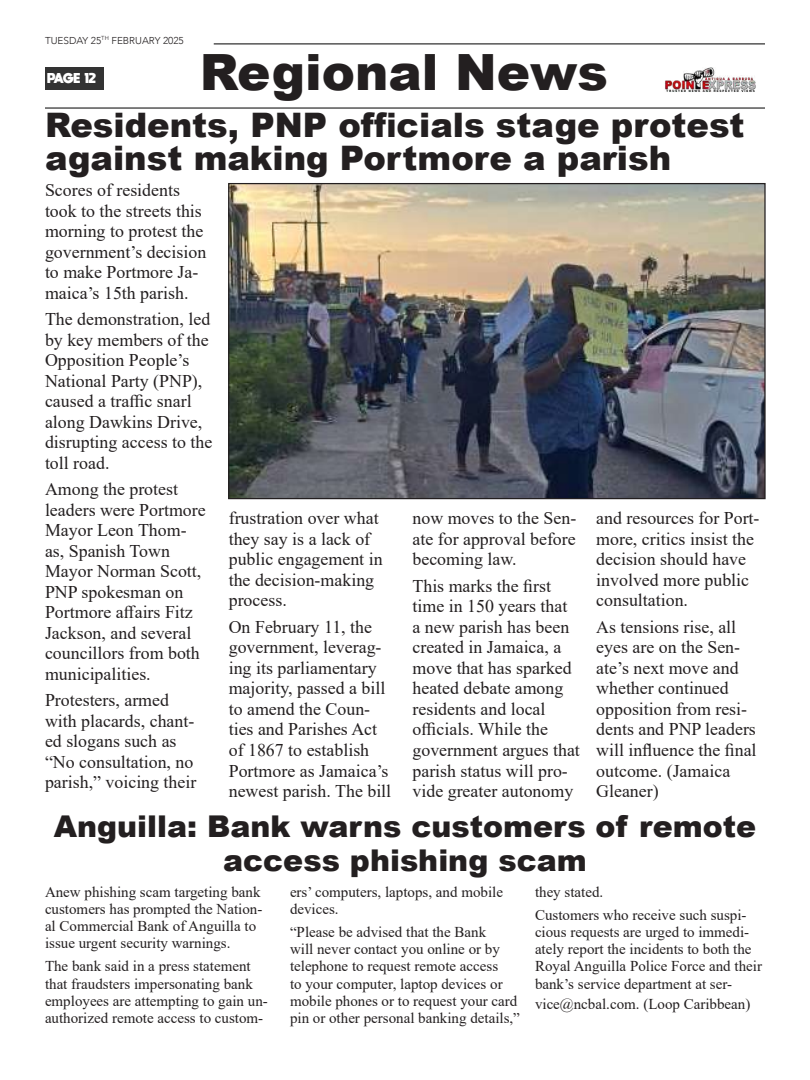
<style>
.page{position:relative;width:810px;height:1080px;background:#fff}
.page>*{position:absolute;margin:0;border:0;box-sizing:border-box;transform-origin:0 0}
.t1{font:900 50px "Arial";color:#231f20}
.t2{font:900 33.75px/33.8px "Arial";color:#231f20}
.t3{font:900 30px/34.5px "Arial";color:#231f20;text-align:center}
.t4{font:17.88px/20.5px "Times New Roman";color:#231f20}
.t5{font:15px/17.2px "Times New Roman";color:#231f20}
.t6{font:300 10px "Avenir";color:#231f20}
.t7{font:800 10px "moon get";letter-spacing:-.055em;color:#fff}
</style>
<div class="page">
<hr style="left:214px;top:43px;width:551px;height:2px;background:#333">
<div style="left:45px;top:67px;width:58px;height:22px;background:#333"></div>
<img style="left:665px;top:67px;width:91px;height:25px">
<hr style="left:45px;top:107px;width:720px;height:2px;background:#333">
<img style="left:230px;top:185px;width:534px;height:312px">
<p class="t6" style="left:45px;top:34px;width:140px">TUESDAY 25<sup>TH</sup> FEBRUARY 2025</p>
<p class="t7" style="left:47px;top:71px;width:50px">PAGE 12</p>
<h1 class="t1" style="left:200px;top:36px;width:410px">Regional News</h1>
<h2 class="t2" style="left:45px;top:107px;width:701px">Residents, PNP officials stage protest against making Portmore a parish</h2>
<p class="t4" style="left:45px;top:179px;width:163px">Scores of residents took to the streets this morning to protest the government’s decision to make Portmore Ja&shy;maica’s 15th parish.</p>
<p class="t4" style="left:45px;top:308px;width:169px">The demonstration, led by key members of the<br>Opposition People’s<br>National Party (PNP), caused a traffic snarl along Dawkins Drive, disrupting access to the toll road.</p>
<p class="t4" style="left:45px;top:478px;width:162px">Among the protest leaders were Portmore<br>Mayor Leon Thom&shy;as, Spanish Town<br>Mayor Norman Scott,<br>PNP spokesman on<br>Portmore affairs Fitz<br>Jackson, and several councillors from both municipalities.</p>
<p class="t4" style="left:45px;top:689px;width:153px">Protesters, armed with placards, chant&shy;ed slogans such as “No consultation, no parish,” voicing their</p>
<p class="t4" style="left:229px;top:507px;width:155px">frustration over what they say is a lack of public engagement in the decision-making process.</p>
<p class="t4" style="left:229px;top:616px;width:164px">On February 11, the government, leverag&shy;ing its parliamentary majority, passed a bill to amend the Coun&shy;ties and Parishes Act of 1867 to establish<br>Portmore as Jamaica’s newest parish. The bill</p>
<p class="t4" style="left:412px;top:507px;width:165px;text-align:justify">now moves to the Sen&shy;ate for approval before becoming law.</p>
<p class="t4" style="left:412px;top:575px;width:169px">This marks the first time in 150 years that<br>a new parish has been created in Jamaica, a move that has sparked heated debate among residents and local officials. While the government argues that parish status will pro&shy;vide greater autonomy</p>
<p class="t4" style="left:596px;top:507px;width:165px">and resources for Port&shy;more, critics insist the decision should have involved more public consultation.</p>
<p class="t4" style="left:596px;top:616px;width:162px">As tensions rise, all eyes are on the Sen&shy;ate’s next move and whether continued opposition from resi&shy;dents and PNP leaders will influence the final outcome. (Jamaica<br>Gleaner)</p>
<h3 class="t3" style="left:54px;top:808px;width:704px">Anguilla: Bank warns customers of remote access phishing scam</h3>
<p class="t5" style="left:45px;top:883px;width:219px">Anew phishing scam targeting bank customers has prompted the Nation&shy;al Commercial Bank of Anguilla to issue urgent security warnings.</p>
<p class="t5" style="left:45px;top:957px;width:224px">The bank said in a press statement that fraudsters impersonating bank employees are attempting to gain un&shy;authorized remote access to custom-</p>
<p class="t5" style="left:290px;top:883px;width:215px">ers’ computers, laptops, and mobile devices.</p>
<p class="t5" style="left:290px;top:923px;width:231px">“Please be advised that the Bank<br>will never contact you online or by telephone to request remote access<br>to your computer, laptop devices or mobile phones or to request your card pin or other personal banking details,”</p>
<p class="t5" style="left:535px;top:880px;width:213px;line-height:22.9px">they stated.<br>Customers who receive such suspi-</p>
<p class="t5" style="left:535px;top:923px;width:229px">cious requests are urged to immedi&shy;ately report the incidents to both the Royal Anguilla Police Force and their bank’s service department at ser-</p>
<p class="t5" style="left:535px;top:995px;width:217px">vice@ncbal.com. (Loop Caribbean)</p>
</div>
